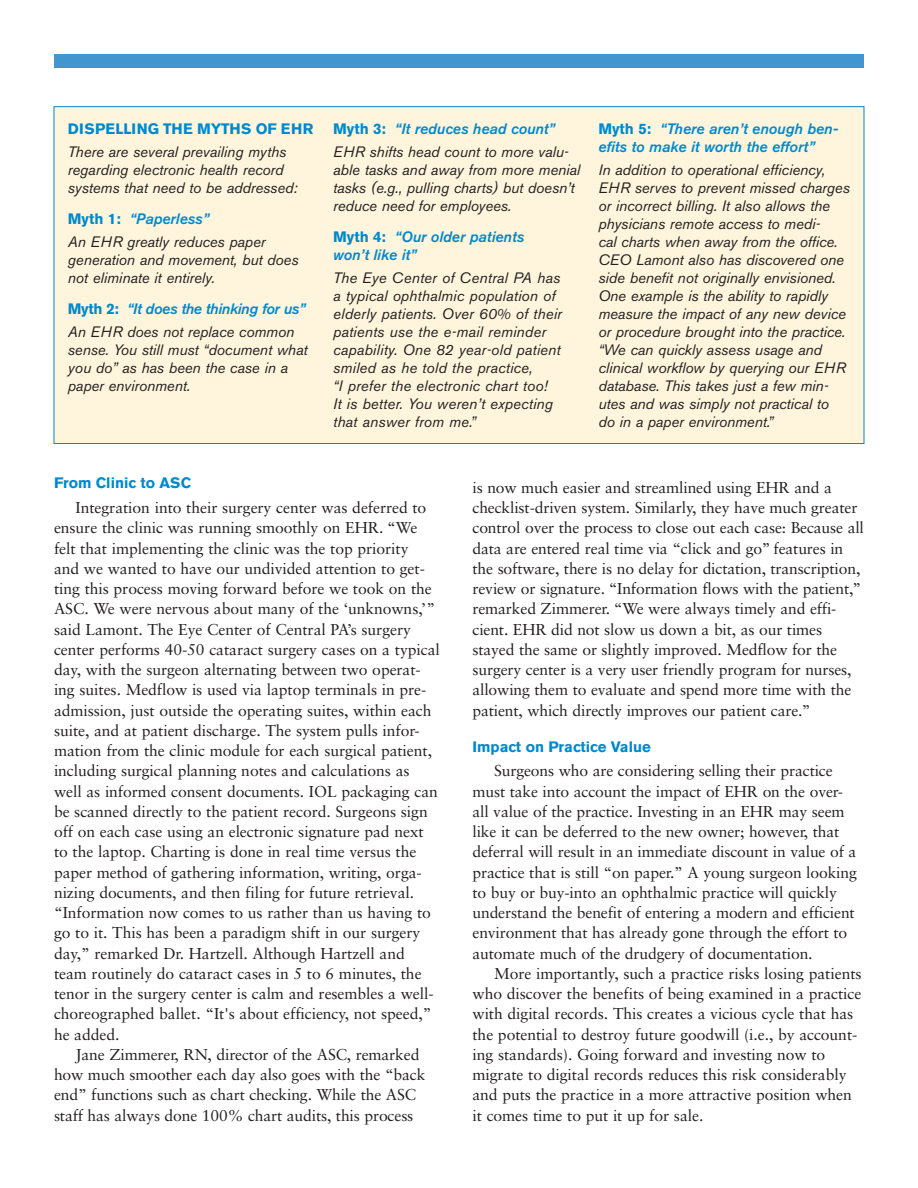
<style>
.page{position:relative;width:918px;height:1188px;background:#fff}
.page>*{position:absolute;margin:0;border:0;box-sizing:border-box;transform-origin:0 0}
.Body_Text{font:15.75px/20.2px "Sabon";letter-spacing:-.005em;color:#231f20}
.Myths_text{font:italic 15px/18px "Akzidenz Grotesk BE";letter-spacing:-.005em;color:#231f20}
.Myths_text-2{font:italic 500 15px/18px "Akzidenz Grotesk BE";color:#0089cf}
.Myths_text-3{font:italic 500 15px "Akzidenz Grotesk BE";letter-spacing:-.02em;color:#0089cf}
.Body_Text-2{font:700 15px "Akzidenz Grotesk BE";letter-spacing:.02em;color:#0089cf}
.Body_Text-3{font:700 15px "Akzidenz Grotesk BE";color:#0089cf}
.Subhead1{font:700 15px "Akzidenz Grotesk BE";color:#0089cf}
.s1{font-weight:700;font-style:normal}
</style>
<div class="page">
<div style="left:54px;top:54px;width:810px;height:14px;background:#4395d0"></div>
<div style="left:54px;top:107px;width:810px;height:337px;background:#fef5dc"></div>
<p class="Body_Text-2" style="left:68px;top:120px;width:247px">DISPELLING THE MYTHS OF EHR</p>
<p class="Myths_text" style="left:68px;top:142px;width:231px">There are several prevailing myths regarding electronic health record systems that need to be addressed:</p>
<p class="Myths_text-2" style="left:68px;top:210px;width:143px"><span class="s1">Myth 1:</span> “Paperless”</p>
<p class="Myths_text" style="left:68px;top:232px;width:232px">An EHR greatly reduces paper generation and movement, but does not eliminate it entirely.</p>
<p class="Myths_text-3" style="left:68px;top:300px;width:239px"><span class="s1">Myth 2:</span> “It does the thinking for us”</p>
<p class="Myths_text" style="left:68px;top:322px;width:241px">An EHR does not replace common sense. You still must “document what you do” as has been the case in a paper environment.</p>
<p class="Myths_text-2" style="left:333px;top:120px;width:224px"><span class="s1">Myth 3:</span> “It reduces head count”</p>
<p class="Myths_text" style="left:333px;top:142px;width:249px">EHR shifts head count to more valu&shy;able tasks and away from more menial tasks (e.g., pulling charts) but doesn’t reduce need for employees.</p>
<p class="Myths_text-2" style="left:333px;top:228px;width:193px"><span class="s1">Myth 4:</span> “Our older patients won’t like it”</p>
<p class="Myths_text" style="left:333px;top:268px;width:230px">The Eye Center of Central PA has a typical ophthalmic population of elderly patients. Over 60% of their patients use the e-mail reminder capability. One 82 year-old patient smiled as he told the practice,<br>“I prefer the electronic chart too!<br>It is better. You weren’t expecting that answer from me.”</p>
<p class="Myths_text-2" style="left:598px;top:120px;width:241px"><span class="s1">Myth 5:</span> “There aren’t enough ben&shy;efits to make it worth the effort”</p>
<p class="Myths_text" style="left:598px;top:160px;width:253px">In addition to operational efficiency, EHR serves to prevent missed charges or incorrect billing. It also allows the physicians remote access to medi-<br>cal charts when away from the office.<br>CEO Lamont also has discovered one side benefit not originally envisioned.<br>One example is the ability to rapidly measure the impact of any new device or procedure brought into the practice. “We can quickly assess usage and clinical workflow by querying our EHR database. This takes just a few min&shy;utes and was simply not practical to<br>do in a paper environment.”</p>
<p class="Subhead1" style="left:54px;top:474px;width:139px">From Clinic to ASC</p>
<p class="Body_Text" style="left:54px;top:497px;width:387px;text-indent:22px">Integration into their surgery center was deferred to ensure the clinic was running smoothly on EHR. “We felt that implementing the clinic was the top priority<br>and we wanted to have our undivided attention to get&shy;ting this process moving forward before we took on the ASC. We were nervous about many of the ‘unknowns,’” said Lamont. The Eye Center of Central PA’s surgery center performs 40-50 cataract surgery cases on a typical day, with the surgeon alternating between two operat&shy;ing suites. Medflow is used via laptop terminals in pre&shy;admission, just outside the operating suites, within each suite, and at patient discharge. The system pulls infor&shy;mation from the clinic module for each surgical patient, including surgical planning notes and calculations as well as informed consent documents. IOL packaging can be scanned directly to the patient record. Surgeons sign off on each case using an electronic signature pad next to the laptop. Charting is done in real time versus the paper method of gathering information, writing, orga&shy;nizing documents, and then filing for future retrieval. “Information now comes to us rather than us having to go to it. This has been a paradigm shift in our surgery day,” remarked Dr. Hartzell. Although Hartzell and team routinely do cataract cases in 5 to 6 minutes, the tenor in the surgery center is calm and resembles a well&shy;choreographed ballet. “It's about efficiency, not speed,” he added.</p>
<p class="Body_Text" style="left:54px;top:1044px;width:373px;text-indent:22px">Jane Zimmerer, RN, director of the ASC, remarked how much smoother each day also goes with the “back end” functions such as chart checking. While the ASC staff has always done 100% chart audits, this process</p>
<p class="Body_Text" style="left:472px;top:477px;width:393px">is now much easier and streamlined using EHR and a checklist-driven system. Similarly, they have much greater control over the process to close out each case: Because all data are entered real time via “click and go” features in the software, there is no delay for dictation, transcription, review or signature. “Information flows with the patient,” remarked Zimmerer. “We were always timely and effi&shy;cient. EHR did not slow us down a bit, as our times stayed the same or slightly improved. Medflow for the surgery center is a very user friendly program for nurses, allowing them to evaluate and spend more time with the patient, which directly improves our patient care.”</p>
<p class="Body_Text-3" style="left:472px;top:738px;width:180px">Impact on Practice Value</p>
<p class="Body_Text" style="left:472px;top:760px;width:386px;text-indent:22px">Surgeons who are considering selling their practice must take into account the impact of EHR on the over&shy;all value of the practice. Investing in an EHR may seem like it can be deferred to the new owner; however, that deferral will result in an immediate discount in value of a practice that is still “on paper.” A young surgeon looking to buy or buy-into an ophthalmic practice will quickly understand the benefit of entering a modern and efficient environment that has already gone through the effort to automate much of the drudgery of documentation.</p>
<p class="Body_Text" style="left:472px;top:963px;width:391px;text-indent:22px">More importantly, such a practice risks losing patients who discover the benefits of being examined in a practice with digital records. This creates a vicious cycle that has the potential to destroy future goodwill (i.e., by account&shy;ing standards). Going forward and investing now to migrate to digital records reduces this risk considerably and puts the practice in a more attractive position when it comes time to put it up for sale.</p>
</div>
